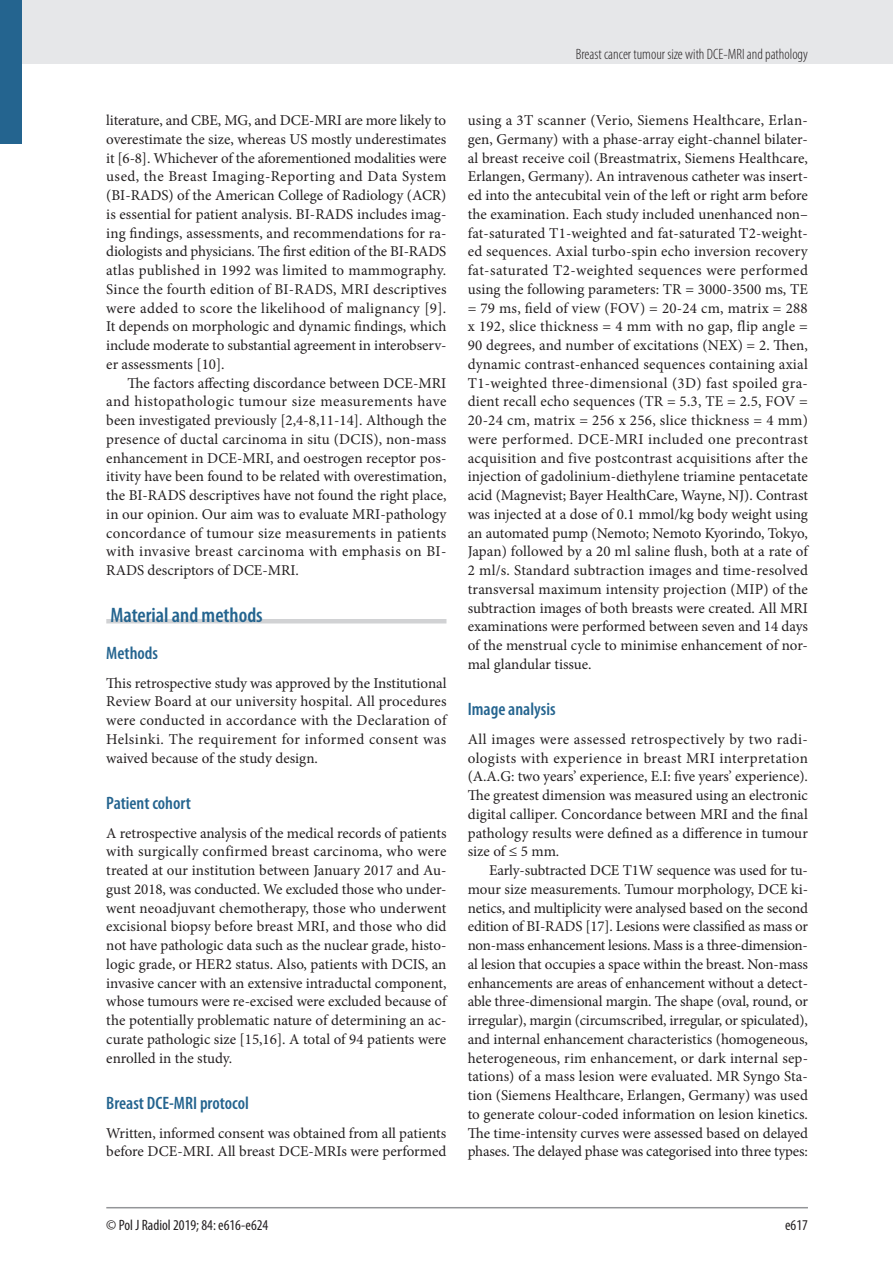
<style>
.page{position:relative;width:893px;height:1263px;background:#fff}
.page>*{position:absolute;margin:0;border:0;box-sizing:border-box;transform-origin:0 0}
.t1{font:600 condensed 21px "Myriad Pro";color:#24648f}
.t2{font:600 condensed 18px "Myriad Pro";color:#24648f}
.t3{font:15px/18.8px "Minion Pro";color:#231f20;text-align:justify}
.t4{font:300 condensed 15px "Myriad Pro";color:#231f20}
.t5{font:condensed 15px "Myriad Pro";color:#231f20}
</style>
<div class="page">
<div style="left:0;top:0;width:893px;height:64px;background:#e6e7e9"></div>
<hr style="left:106px;top:1207px;width:702px;height:1px;background:#939598">
<div style="left:0;top:0;width:21px;height:144px;background:#24648f"></div>
<hr style="left:106px;top:619px;width:340px;height:4px;background:#d1d2d4">
<p class="t4" style="left:576px;top:45px;width:234px">Breast cancer tumour size with DCE-MRI and pathology</p>
<p class="t3" style="left:106px;top:111px;width:342px">literature, and CBE, MG, and DCE-MRI are more likely to overestimate the size, whereas US mostly underestimates it [6-8]. Whichever of the aforementioned modalities were used, the Breast Imaging-Reporting and Data System (BI-RADS) of the American College of Radiology (ACR) is essential for patient analysis. BI-RADS includes imag&shy;ing findings, assessments, and recommendations for ra&shy;diologists and physicians. The first edition of the BI-RADS atlas published in 1992 was limited to mammography.<br>Since the fourth edition of BI-RADS, MRI descriptives were added to score the likelihood of malignancy [9].<br>It depends on morphologic and dynamic findings, which include moderate to substantial agreement in interobserv&shy;er assessments [10].</p>
<p class="t3" style="left:106px;top:373px;width:342px;text-indent:21px">The factors affecting discordance between DCE-MRI and histopathologic tumour size measurements have been investigated previously [2,4-8,11-14]. Although the presence of ductal carcinoma in situ (DCIS), non-mass enhancement in DCE-MRI, and oestrogen receptor pos&shy;itivity have been found to be related with overestimation, the BI-RADS descriptives have not found the right place, in our opinion. Our aim was to evaluate MRI-pathology concordance of tumour size measurements in patients with invasive breast carcinoma with emphasis on BI-RADS descriptors of DCE-MRI.</p>
<h1 class="t1" style="left:111px;top:602px;width:154px">Material and methods</h1>
<p class="t2" style="left:106px;top:642px;width:53px">Methods</p>
<p class="t3" style="left:106px;top:673px;width:342px">This retrospective study was approved by the Institutional Review Board at our university hospital. All procedures were conducted in accordance with the Declaration of Helsinki. The requirement for informed consent was waived because of the study design.</p>
<p class="t2" style="left:106px;top:792px;width:86px">Patient cohort</p>
<p class="t3" style="left:106px;top:823px;width:342px">A retrospective analysis of the medical records of patients with surgically confirmed breast carcinoma, who were treated at our institution between January 2017 and Au&shy;gust 2018, was conducted. We excluded those who under&shy;went neoadjuvant chemotherapy, those who underwent excisional biopsy before breast MRI, and those who did not have pathologic data such as the nuclear grade, histo&shy;logic grade, or HER2 status. Also, patients with DCIS, an invasive cancer with an extensive intraductal component, whose tumours were re-excised were excluded because of the potentially problematic nature of determining an ac&shy;curate pathologic size [15,16]. A total of 94 patients were enrolled in the study.</p>
<p class="t2" style="left:106px;top:1092px;width:144px">Breast DCE-MRI protocol</p>
<p class="t3" style="left:106px;top:1123px;width:342px">Written, informed consent was obtained from all patients before DCE-MRI. All breast DCE-MRIs were performed</p>
<p class="t3" style="left:468px;top:111px;width:342px">using a 3T scanner (Verio, Siemens Healthcare, Erlan&shy;gen, Germany) with a phase-array eight-channel bilater&shy;al breast receive coil (Breastmatrix, Siemens Healthcare, Erlangen, Germany). An intravenous catheter was insert&shy;ed into the antecubital vein of the left or right arm before the examination. Each study included unenhanced non– fat-saturated T1-weighted and fat-saturated T2-weight&shy;ed sequences. Axial turbo-spin echo inversion recovery fat-saturated T2-weighted sequences were performed using the following parameters: TR = 3000-3500 ms, TE = 79 ms, field of view (FOV) = 20-24 cm, matrix = 288 x 192, slice thickness = 4 mm with no gap, flip angle = 90 degrees, and number of excitations (NEX) = 2. Then, dynamic contrast-enhanced sequences containing axial T1-weighted three-dimensional (3D) fast spoiled gra&shy;dient recall echo sequences (TR = 5.3, TE = 2.5, FOV = 20-24 cm, matrix = 256 x 256, slice thickness = 4 mm) were performed. DCE-MRI included one precontrast acquisition and five postcontrast acquisitions after the injection of gadolinium-diethylene triamine pentacetate acid (Magnevist; Bayer HealthCare, Wayne, NJ). Contrast was injected at a dose of 0.1 mmol/kg body weight using an automated pump (Nemoto; Nemoto Kyorindo, Tokyo, Japan) followed by a 20 ml saline flush, both at a rate of 2 ml/s. Standard subtraction images and time-resolved transversal maximum intensity projection (MIP) of the subtraction images of both breasts were created. All MRI examinations were performed between seven and 14 days of the menstrual cycle to minimise enhancement of nor&shy;mal glandular tissue.</p>
<p class="t2" style="left:468px;top:698px;width:89px">Image analysis</p>
<p class="t3" style="left:468px;top:730px;width:342px">All images were assessed retrospectively by two radi&shy;ologists with experience in breast MRI interpretation (A.A.G: two years’ experience, E.I: five years’ experience).<br>The greatest dimension was measured using an electronic digital calliper. Concordance between MRI and the final pathology results were defined as a difference in tumour size of ≤ 5 mm.</p>
<p class="t3" style="left:468px;top:861px;width:342px;text-indent:21px">Early-subtracted DCE T1W sequence was used for tu&shy;mour size measurements. Tumour morphology, DCE ki&shy;netics, and multiplicity were analysed based on the second edition of BI-RADS [17]. Lesions were classified as mass or non-mass enhancement lesions. Mass is a three-dimension&shy;al lesion that occupies a space within the breast. Non-mass enhancements are areas of enhancement without a detect&shy;able three-dimensional margin. The shape (oval, round, or irregular), margin (circumscribed, irregular, or spiculated), and internal enhancement characteristics (homogeneous, heterogeneous, rim enhancement, or dark internal sep&shy;tations) of a mass lesion were evaluated. MR Syngo Sta&shy;tion (Siemens Healthcare, Erlangen, Germany) was used to generate colour-coded information on lesion kinetics.<br>The time-intensity curves were assessed based on delayed phases. The delayed phase was categorised into three types:</p>
<p class="t5" style="left:106px;top:1216px;width:164px">© Pol J Radiol 2019; 84: e616-e624</p>
<p class="t5" style="left:785px;top:1216px;width:24px">e617</p>
</div>
